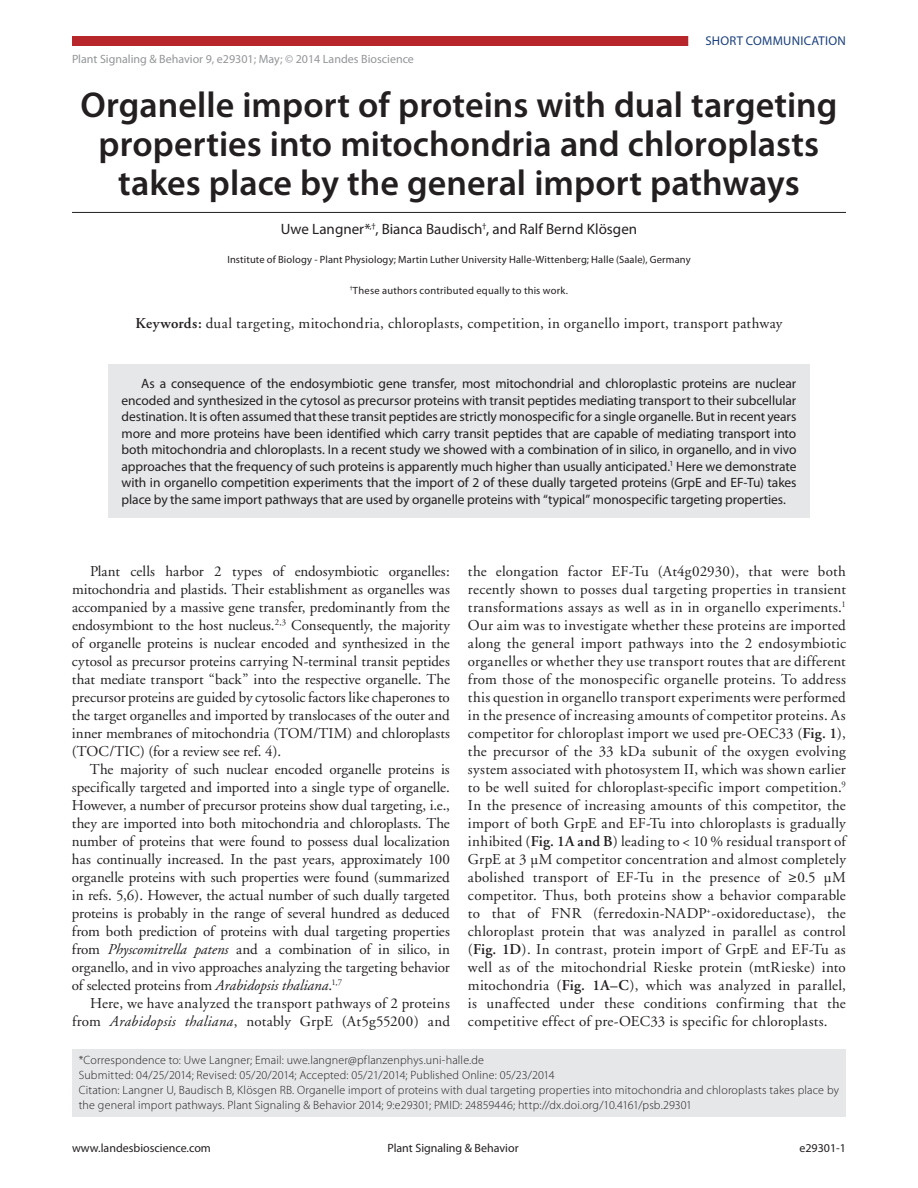
<style>
.page{position:relative;width:918px;height:1188px;background:#fff}
.page>*{position:absolute;margin:0;border:0;box-sizing:border-box;transform-origin:0 0}
.t1{font:600 36px/39px "Myriad Pro";color:#231f20;text-align:center}
.t2{font:15px/18px "Adobe Garamond";letter-spacing:.01em;color:#231f20;text-align:justify}
.t3{font:15px "Myriad Pro";color:#231f20}
.t4{font:13.5px/16.5px "Myriad Pro";letter-spacing:-.005em;color:#231f20;text-align:justify}
.t5{font:12.75px "Myriad Pro";letter-spacing:.02em;color:#193f7c}
.t6{font:300 12px/15px "Myriad Pro";letter-spacing:.015em;color:#231f20}
.t7{font:12px "Myriad Pro";color:#939598}
.t8{font:12px "Myriad Pro";color:#231f20}
.t9{font:10.5px "Myriad Pro";letter-spacing:.015em;color:#231f20}
.s1{font-weight:600}
.s2{font-style:italic}
.s3{font-family:"Myriad Pro"}
</style>
<div class="page">
<div style="left:72px;top:36px;width:774px;height:10px;background:#b7262b"></div>
<div style="left:688px;top:36px;width:158px;height:10px;background:#fff"></div>
<div style="left:72px;top:1049px;width:774px;height:68px;background:#e6e7e9"></div>
<hr style="left:72px;top:212px;width:774px;height:1px;background:#231f20">
<div style="left:108px;top:364px;width:702px;height:154px;background:#e6e7e9"></div>
<p class="t7" style="left:72px;top:52px;width:343px">Plant Signaling &amp; Behavior 9, e29301; May; © 2014 Landes Bioscience</p>
<p class="t5" style="left:705px;top:33px;width:142px">Short Communication</p>
<h1 class="t1" style="left:80px;top:85px;width:759px">Organelle import of proteins with dual targeting properties into mitochondria and chloroplasts takes place by the general import pathways</h1>
<p class="t3" style="left:281px;top:220px;width:358px">Uwe Langner*<sup>,†</sup>, Bianca Baudisch<sup>†</sup>, and Ralf Bernd Klösgen</p>
<p class="t9" style="left:227px;top:253px;width:465px">Institute of Biology - Plant Physiology; Martin Luther University Halle-Wittenberg; Halle (Saale), Germany</p>
<p class="t9" style="left:350px;top:284px;width:220px"><sup>†</sup>These authors contributed equally to this work.</p>
<p class="t2" style="left:136px;top:315px;width:648px"><span class="s1">Keywords:</span> dual targeting, mitochondria, chloroplasts, competition, in organello import, transport pathway</p>
<p class="t4" style="left:122px;top:375px;width:677px;text-indent:19px">As a consequence of the endosymbiotic gene transfer, most mitochondrial and chloroplastic proteins are nuclear encoded and synthesized in the cytosol as precursor proteins with transit peptides mediating transport to their subcellular destination. It is often assumed that these transit peptides are strictly monospecific for a single organelle. But in recent years more and more proteins have been identified which carry transit peptides that are capable of mediating transport into both mitochondria and chloroplasts. I n a recent study we showed with a combination of in silico, in organello, and in vivo approaches that the frequency of such proteins is apparently much higher than usually anticipated.<sup>1</sup> Here we demonstrate with in organello competition experiments that the import of 2 of these dually targeted proteins (GrpE and EF-Tu) takes place by the same import pathways that are used by organelle proteins with “typical” monospecific targeting properties.</p>
<p class="t2" style="left:72px;top:563px;width:380px;text-indent:18px">Plant cells harbor 2 types of endosymbiotic organelles: mitochondria and plastids. Their establishment as organelles was accompanied by a massive gene transfer, predominantly from the endosymbiont to the host nucleus.<sup>2,3</sup> Consequently, the majority of organelle proteins is nuclear encoded and synthesized in the cytosol as precursor proteins carrying N-terminal transit peptides that mediate transport “back” into the respective organelle. The precursor proteins are guided by cytosolic factors like chaperones to the target organelles and imported by translocases of the outer and inner membranes of mitochondria (TOM/TIM) and chloroplasts (TOC/TIC) (for a review see ref. 4).</p>
<p class="t2" style="left:72px;top:761px;width:379px;text-indent:18px">The majority of such nuclear encoded organelle proteins is specifically targeted and imported into a single type of organelle.<br>However, a number of precursor proteins show dual targeting, i.e., they are imported into both mitochondria and chloroplasts. The number of proteins that were found to possess dual localization has continually increased. In the past years, approximately 100 organelle proteins with such properties were found (summarized in refs. 5,6). However, the actual number of such dually targeted proteins is probably in the range of several hundred as deduced from both prediction of proteins with dual targeting properties from <span class="s2">Physcomitrella patens</span> and a combination of in silico, in organello, and in vivo approaches analyzing the targeting behavior of selected proteins from <span class="s2">Arabidopsis thaliana</span>.<sup>1,7</sup></p>
<p class="t2" style="left:72px;top:995px;width:379px;text-align:right">Here, we have analyzed the transport pathways of 2 proteins from <span class="s2">Arabidopsis thaliana</span>, notably GrpE (At5g55200) and</p>
<p class="t2" style="left:468px;top:563px;width:380px">the elongation factor EF-Tu (At4g02930), that were both recently shown to posses dual targeting properties in transient transformations assays as well as in in organello experiments.<sup>1<br></sup>Our aim was to investigate whether these proteins are imported along the general import pathways into the 2 endosymbiotic organelles or whether they use transport routes that are different from those of the monospecific organelle proteins. To address this question in organello transport experiments were performed in the presence of increasing amounts of competitor proteins. As competitor for chloroplast import we used pre-OEC33 (<span class="s1">Fig. 1</span>), the precursor of the 33 kDa subunit of the oxygen evolving system associated with photosystem II, which was shown earlier to be well suited for chloroplast-specific import competition.<sup>9<br></sup>In the presence of increasing amounts of this competitor, the import of both GrpE and EF-Tu into chloroplasts is gradually inhibited (<span class="s1">Fig. 1A and B</span>) leading to &lt; 10 % residual transport of GrpE at 3 µM competitor concentration and almost completely abolished transport of EF-Tu in the presence of <span class="s3">≥</span>0.5 µM competitor. Thus, both proteins show a behavior comparable to that of FNR (ferredoxin-NADP<sup>+</sup>-oxidoreductase), the chloroplast protein that was analyzed in parallel as control (<span class="s1">Fig. 1D</span>). In contrast, protein import of GrpE and EF-Tu as well as of the mitochondrial Rieske protein (mtRieske) into mitochondria (<span class="s1">Fig. 1A–C</span>), which was analyzed in parallel, is unaffected under these conditions confirming that the competitive effect of pre-OEC33 is specific for chloroplasts.</p>
<p class="t6" style="left:79px;top:1053px;width:762px">*Correspondence to: Uwe Langner; Email: uwe.langner@pflanzenphys.uni-halle.de<br>Submitted: 04/25/2014; Revised: 05/20/2014; Accepted: 05/21/2014; Published Online: 05/23/2014<br>Citation: Langner U, Baudisch B, Klösgen RB. Organelle import of proteins with dual targeting properties into mitochondria and chloroplasts takes place by the general import pathways. Plant Signaling &amp; Behavior 2014; 9:e29301; PMID: 24859446; http://dx.doi.org/10.4161/psb.29301</p>
<p class="t8" style="left:72px;top:1141px;width:140px">www.landesbioscience.com</p>
<p class="t8" style="left:387px;top:1141px;width:133px">Plant Signaling &amp; Behavior</p>
<p class="t8" style="left:799px;top:1141px;width:48px">e29301-1</p>
</div>
